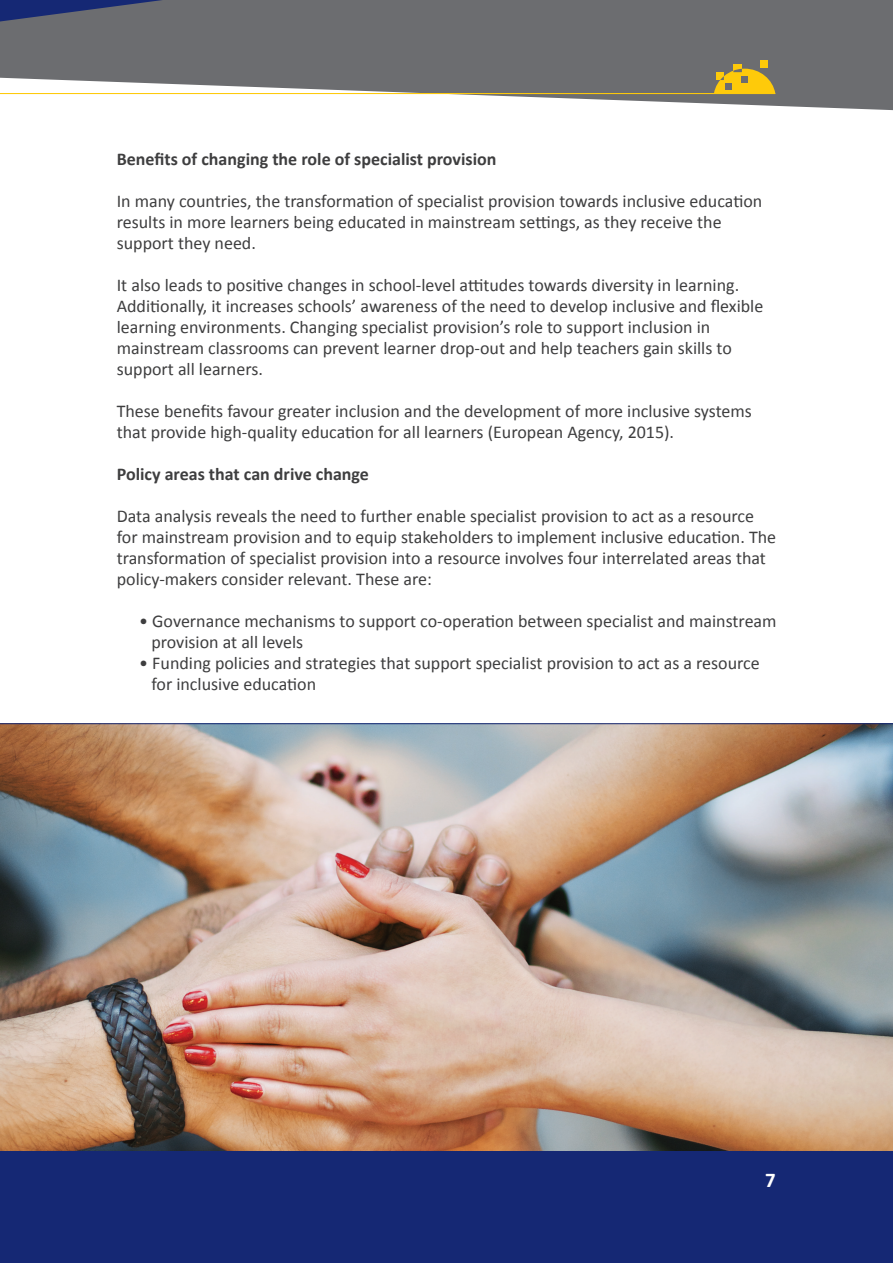
<style>
.page{position:relative;width:893px;height:1263px;background:#fff}
.page>*{position:absolute;margin:0;border:0;box-sizing:border-box;transform-origin:0 0}
.t1{font:700 21px "Calibri";color:#fff}
.t2{font:18px/21px "Calibri";color:#3e3e3f}
.t3{font:700 18px "Calibri";color:#3e3e3f}
</style>
<div class="page">
<svg style="left:0;top:0;width:893px;height:110px;background:#828385"></svg>
<svg style="left:0;top:0;width:163px;height:21px;background:#3f4972"></svg>
<hr style="left:0;top:93px;width:775px;height:1px;background:#feca0a">
<div style="left:760px;top:61px;width:7px;height:7px;background:#feca0a"></div>
<div style="left:733px;top:64px;width:9px;height:8px;background:#feca0a"></div>
<svg style="left:714px;top:69px;width:61px;height:24px"></svg>
<img style="left:0;top:724px;width:893px;height:427px">
<div style="left:0;top:1151px;width:893px;height:112px;background:#152874"></div>
<hr style="left:0;top:723px;width:893px;height:1px;background:#152874">
<h3 class="t3" style="left:117px;top:148px;width:381px">Benefits of changing the role of specialist provision</h3>
<p class="t2" style="left:117px;top:190px;width:647px">In many countries, the transformation of specialist provision towards inclusive education results in more learners being educated in mainstream settings, as they receive the</p>
<p class="t2" style="left:117px;top:232px;width:141px">support they need.</p>
<p class="t2" style="left:117px;top:274px;width:648px">It also leads to positive changes in school-level attitudes towards diversity in learning.<br>Additionally, it increases schools’ awareness of the need to develop inclusive and flexible learning environments. Changing specialist provision’s role to support inclusion in mainstream classrooms can prevent learner drop-out and help teachers gain skills to</p>
<p class="t2" style="left:117px;top:358px;width:148px">support all learners.</p>
<p class="t2" style="left:117px;top:400px;width:637px">These benefits favour greater inclusion and the development of more inclusive systems that provide high-quality education for all learners (European Agency, 2015).</p>
<h3 class="t3" style="left:117px;top:463px;width:254px">Policy areas that can drive change</h3>
<p class="t2" style="left:117px;top:505px;width:661px">Data analysis reveals the need to further enable specialist provision to act as a resource for mainstream provision and to equip stakeholders to implement inclusive education. The transformation of specialist provision into a resource involves four interrelated areas that policy-makers consider relevant. These are:</p>
<p class="t2" style="left:151px;top:610px;width:627px;text-indent:-12px">• Governance mechanisms to support co-operation between specialist and mainstream provision at all levels</p>
<p class="t2" style="left:151px;top:652px;width:610px;text-indent:-12px">• Funding policies and strategies that support specialist provision to act as a resource for inclusive education</p>
<p class="t1" style="left:765px;top:1167px;width:12px">7</p>
</div>
